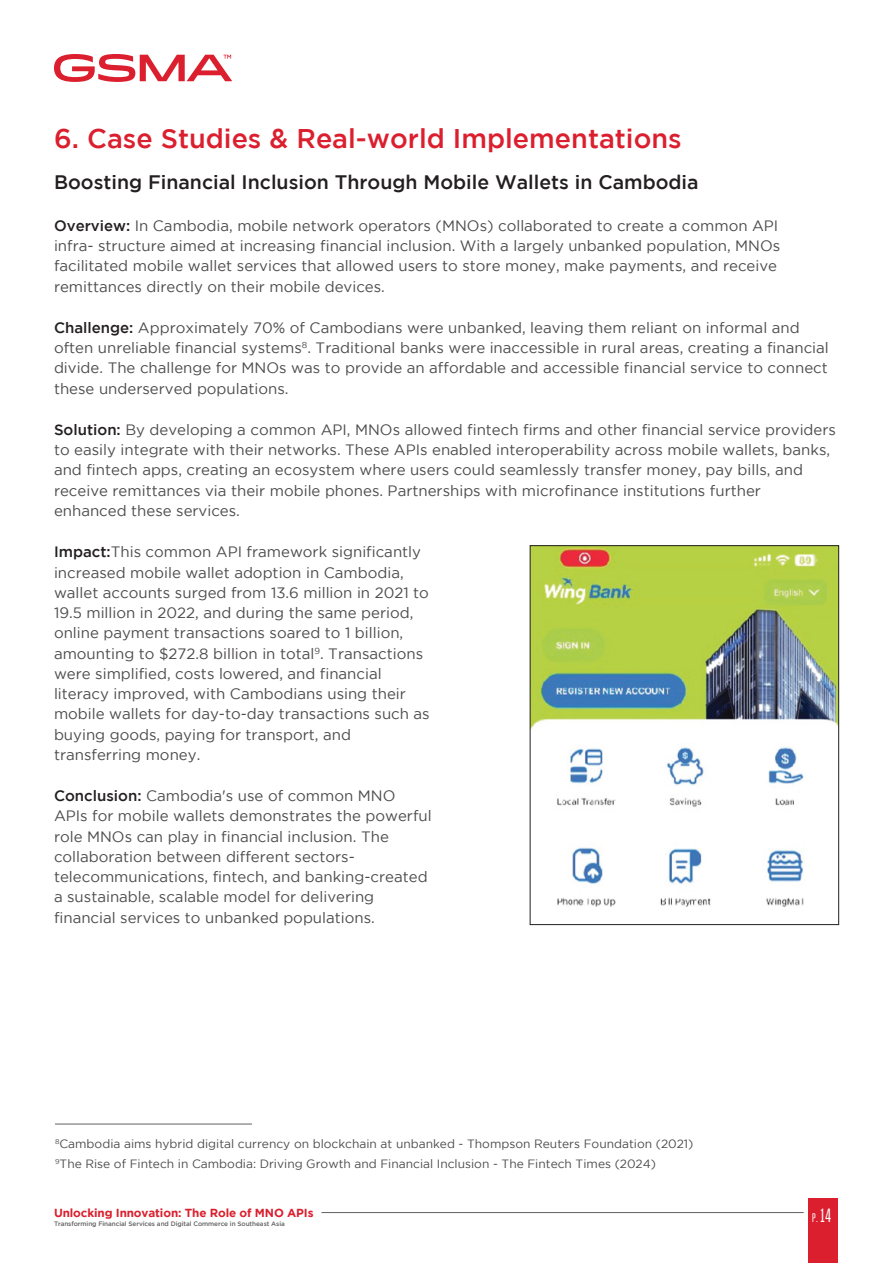
<style>
.page{position:relative;width:893px;height:1263px;background:#fff}
.page>*{position:absolute;margin:0;border:0;box-sizing:border-box;transform-origin:0 0}
.t1{font:28.95px "Gotham";color:#606161;scale:.83 1}
.t2{font:28.65px "Gotham";color:#606161;scale:.62 1}
.t3{font:500 27px "Gotham";color:#db1f2e}
.t4{font:500 19.5px "Gotham";color:#231f20}
.t5{font:15px/20.2px "Gotham";color:#4d4b4b}
.t6{font:12.45px "Heroic Condensed";color:#fff}
.t7{font:12px/20.2px "Gotham";color:#4d4b4b}
.t8{font:700 11.7px "Gotham";letter-spacing:-.01em;color:#db1f2e}
.t9{font:500 6.45px "Gotham";letter-spacing:-.01em;color:#606161}
.s1{font-weight:500;color:#231f20}
.s2{font-size:19.2px}
</style>
<div class="page">
<svg style="left:54px;top:54px;width:178px;height:28px"></svg>
<div style="left:808px;top:1198px;width:30px;height:65px;background:#db1f2e"></div>
<hr style="left:321px;top:1212px;width:483px;height:1px;background:#606161">
<img style="left:532px;top:547px;width:305px;height:360px">
<div style="left:530px;top:545px;width:309px;height:380px;border:1px solid #231f20"></div>
<hr style="left:55px;top:1124px;width:197px;height:1px;background:#606161">
<h3 class="t3" style="left:54px;top:123px;width:629px">6. Case Studies &amp; Real-world Implementations</h3>
<h3 class="t4" style="left:54px;top:171px;width:646px">Boosting Financial Inclusion Through Mobile Wallets in Cambodia</h3>
<p class="t5" style="left:54px;top:215px;width:728px"><span class="s1">Overview:</span> In Cambodia, mobile network operators (MNOs) collaborated to create a common API infra- structure aimed at increasing financial inclusion. With a largely unbanked population, MNOs facilitated mobile wallet services that allowed users to store money, make payments, and receive remittances directly on their mobile devices.</p>
<p class="t5" style="left:54px;top:317px;width:776px"><span class="s1">Challenge:</span> Approximately 70% of Cambodians were unbanked, leaving them reliant on informal and often unreliable financial systems<sup>8</sup>. Traditional banks were inaccessible in rural areas, creating a financial divide. The challenge for MNOs was to provide an affordable and accessible financial service to connect these underserved populations.</p>
<p class="t5" style="left:54px;top:419px;width:783px"><span class="s1">Solution:</span> By developing a common API, MNOs allowed fintech firms and other financial service providers to easily integrate with their networks. These APIs enabled interoperability across mobile wallets, banks, and fintech apps, creating an ecosystem where users could seamlessly transfer money, pay bills, and receive remittances via their mobile phones. Partnerships with microfinance institutions further enhanced these services.</p>
<p class="t5" style="left:54px;top:542px;width:377px"><span class="s1">Impact:</span>This common API framework significantly increased mobile wallet adoption in Cambodia, wallet accounts surged from 13.6 million in 2021 to 19.5 million in 2022, and during the same period, online payment transactions soared to 1 billion, amounting to $272.8 billion in total<sup>9</sup>. Transactions were simplified, costs lowered, and financial literacy improved, with Cambodians using their mobile wallets for day-to-day transactions such as buying goods, paying for transport, and transferring money.</p>
<p class="t5" style="left:54px;top:785px;width:379px"><span class="s1">Conclusion:</span> Cambodia's use of common MNO APIs for mobile wallets demonstrates the powerful role MNOs can play in financial inclusion. The collaboration between different sectors&shy;telecommunications, fintech, and banking-created a sustainable, scalable model for delivering financial services to unbanked populations.</p>
<h1 class="t1" style="left:55px;top:1127px;width:773px">https://news.trust.org/item/20211222005722-bdmmv</h1>
<h2 class="t2" style="left:55px;top:1154px;width:1000px">https://thefintechtimes.com/fintech-landscape-of-cambodia-in-2024/</h2>
<p class="t7" style="left:55px;top:1133px;width:640px"><sup>8</sup>Cambodia aims hybrid digital currency on blockchain at unbanked - Thompson Reuters Foundation (2021)<br><sup>9</sup>The Rise of Fintech in Cambodia: Driving Growth and Financial Inclusion - The Fintech Times (2024)</p>
<p class="t8" style="left:54px;top:1206px;width:261px">Unlocking Innovation: The Role of MNO APIs</p>
<p class="t9" style="left:54px;top:1220px;width:232px">Transforming Financial Services and Digital Commerce in Southeast Asia</p>
<p class="t6" style="left:812px;top:1211px;width:21px">P. <span class="s2">14</span></p>
</div>
